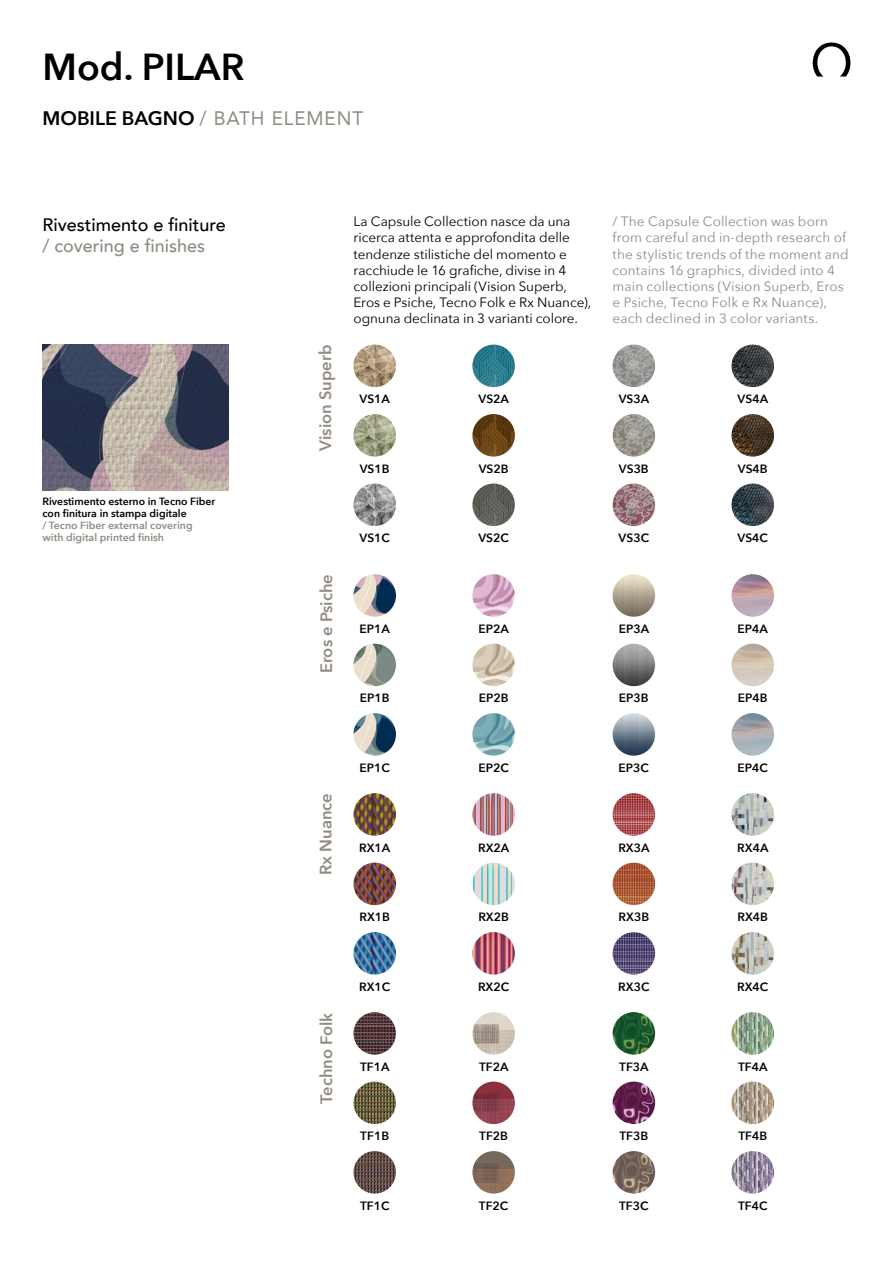
<style>
.page{position:relative;width:893px;height:1263px;background:#fff}
.page>*{position:absolute;margin:0;border:0;box-sizing:border-box;transform-origin:0 0}
.t1{font:600 37.5px "Avenir Next";color:#000}
.t2{font:19.5px "Avenir";letter-spacing:.05em;color:#918a82}
.t3{font:500 18px "Avenir";color:#000}
.t4{font:500 18px "Avenir";color:#918a82}
.t5{font:600 16.5px "Avenir Next";color:#918a82}
.t6{font:13.5px/16.2px "Avenir Next";letter-spacing:-.005em;color:#000}
.t7{font:13.5px/16.2px "Avenir Next";letter-spacing:.01em;color:#918a82}
.t8{font:600 12px "Avenir Next";color:#000}
.t9{font:600 10.5px/12px "Avenir Next";color:#000}
.t10{font:600 10.5px/12px "Avenir Next";color:#918a82}
.s1{font-family:"Avenir Next";font-weight:600;color:#000}
</style>
<div class="page">
<svg style="left:813px;top:43px;width:37px;height:34px"></svg>
<img style="left:353px;top:574px;width:43px;height:43px;border-radius:21px">
<img style="left:353px;top:345px;width:43px;height:42px;border-radius:21px">
<img style="left:353px;top:793px;width:43px;height:43px;border-radius:21px">
<img style="left:353px;top:1012px;width:43px;height:43px;border-radius:21px">
<img style="left:353px;top:1081px;width:43px;height:43px;border-radius:21px">
<img style="left:353px;top:1151px;width:43px;height:42px;border-radius:21px">
<img style="left:353px;top:644px;width:43px;height:42px;border-radius:21px">
<img style="left:353px;top:414px;width:43px;height:43px;border-radius:21px">
<img style="left:353px;top:863px;width:43px;height:42px;border-radius:21px">
<img style="left:353px;top:713px;width:43px;height:43px;border-radius:21px">
<img style="left:353px;top:483px;width:43px;height:43px;border-radius:21px">
<img style="left:353px;top:932px;width:43px;height:42px;border-radius:21px">
<img style="left:472px;top:574px;width:43px;height:43px;border-radius:21px">
<img style="left:472px;top:345px;width:43px;height:42px;border-radius:21px">
<img style="left:472px;top:414px;width:43px;height:43px;border-radius:21px">
<img style="left:472px;top:483px;width:43px;height:43px;border-radius:21px">
<img style="left:472px;top:793px;width:43px;height:43px;border-radius:21px">
<img style="left:472px;top:1012px;width:43px;height:43px;border-radius:21px">
<img style="left:472px;top:863px;width:43px;height:42px;border-radius:21px">
<img style="left:472px;top:1081px;width:43px;height:43px;border-radius:21px">
<img style="left:472px;top:932px;width:43px;height:42px;border-radius:21px">
<img style="left:472px;top:1151px;width:43px;height:42px;border-radius:21px">
<img style="left:472px;top:644px;width:43px;height:42px;border-radius:21px">
<img style="left:472px;top:713px;width:43px;height:43px;border-radius:21px">
<img style="left:613px;top:574px;width:42px;height:43px;border-radius:21px">
<img style="left:613px;top:345px;width:42px;height:42px;border-radius:21px">
<img style="left:613px;top:793px;width:42px;height:43px;border-radius:21px">
<img style="left:613px;top:1012px;width:42px;height:43px;border-radius:21px">
<img style="left:613px;top:1081px;width:42px;height:43px;border-radius:21px">
<img style="left:613px;top:1151px;width:42px;height:42px;border-radius:21px">
<img style="left:613px;top:863px;width:42px;height:42px;border-radius:21px">
<img style="left:613px;top:932px;width:42px;height:42px;border-radius:21px">
<img style="left:613px;top:644px;width:42px;height:42px;border-radius:21px">
<img style="left:613px;top:414px;width:42px;height:43px;border-radius:21px">
<img style="left:613px;top:713px;width:42px;height:43px;border-radius:21px">
<img style="left:613px;top:483px;width:42px;height:43px;border-radius:21px">
<img style="left:731px;top:574px;width:43px;height:43px;border-radius:21px">
<img style="left:731px;top:345px;width:43px;height:42px;border-radius:21px">
<img style="left:731px;top:414px;width:43px;height:43px;border-radius:21px">
<img style="left:731px;top:483px;width:43px;height:43px;border-radius:21px">
<img style="left:731px;top:793px;width:43px;height:43px;border-radius:21px">
<img style="left:731px;top:1012px;width:43px;height:43px;border-radius:21px">
<img style="left:731px;top:644px;width:43px;height:42px;border-radius:21px">
<img style="left:731px;top:863px;width:43px;height:42px;border-radius:21px">
<img style="left:731px;top:1081px;width:43px;height:43px;border-radius:21px">
<img style="left:731px;top:713px;width:43px;height:43px;border-radius:21px">
<img style="left:731px;top:932px;width:43px;height:42px;border-radius:21px">
<img style="left:731px;top:1151px;width:43px;height:42px;border-radius:21px">
<img style="left:43px;top:345px;width:186px;height:145px">
<h1 class="t1" style="left:43px;top:35px;width:203px">Mod. PILAR</h1>
<h2 class="t2" style="left:43px;top:103px;width:322px"><span class="s1">MOBILE BAGNO</span> / BATH ELEMENT</h2>
<h3 class="t3" style="left:43px;top:209px;width:185px">Rivestimento e finiture</h3>
<h3 class="t4" style="left:43px;top:230px;width:164px">/ covering e finishes</h3>
<p class="t9" style="left:43px;top:495px;width:174px">Rivestimento esterno in Tecno Fiber con finitura in stampa digitale</p>
<p class="t10" style="left:43px;top:519px;width:152px">/ Tecno Fiber external covering with digital printed finish</p>
<p class="t5" style="left:311px;top:451px;width:107px;rotate:-90deg">Vision Superb</p>
<p class="t6" style="left:353px;top:213px;width:239px">La Capsule Collection nasce da una ricerca attenta e approfondita delle tendenze stilistiche del momento e racchiude le 16 grafiche, divise in 4 collezioni principali (Vision Superb, Eros e Psiche, Tecno Folk e Rx Nuance), ognuna declinata in 3 varianti colore.</p>
<p class="t7" style="left:613px;top:213px;width:238px">/ The Capsule Collection was born from careful and in-depth research of the stylistic trends of the moment and contains 16 graphics, divided into 4 main collections (Vision Superb, Eros e Psiche, Tecno Folk e Rx Nuance), each declined in 3 color variants.</p>
<p class="t8" style="left:360px;top:389px;width:32px">VS1A</p>
<p class="t8" style="left:478px;top:389px;width:32px">VS2A</p>
<p class="t8" style="left:619px;top:389px;width:32px">VS3A</p>
<p class="t8" style="left:738px;top:389px;width:32px">VS4A</p>
<p class="t8" style="left:360px;top:458px;width:31px">VS1B</p>
<p class="t8" style="left:479px;top:458px;width:31px">VS2B</p>
<p class="t8" style="left:619px;top:458px;width:31px">VS3B</p>
<p class="t8" style="left:738px;top:458px;width:31px">VS4B</p>
<p class="t5" style="left:312px;top:673px;width:101px;rotate:-90deg">Eros e Psiche</p>
<p class="t5" style="left:312px;top:875px;width:84px;rotate:-90deg">Rx Nuance</p>
<p class="t5" style="left:312px;top:1104px;width:92px;rotate:-90deg">Techno Folk</p>
<p class="t8" style="left:359px;top:528px;width:32px">VS1C</p>
<p class="t8" style="left:478px;top:528px;width:32px">VS2C</p>
<p class="t8" style="left:619px;top:528px;width:32px">VS3C</p>
<p class="t8" style="left:738px;top:528px;width:32px">VS4C</p>
<p class="t8" style="left:360px;top:618px;width:32px">EP1A</p>
<p class="t8" style="left:478px;top:618px;width:32px">EP2A</p>
<p class="t8" style="left:619px;top:618px;width:32px">EP3A</p>
<p class="t8" style="left:738px;top:618px;width:32px">EP4A</p>
<p class="t8" style="left:360px;top:688px;width:31px">EP1B</p>
<p class="t8" style="left:479px;top:688px;width:31px">EP2B</p>
<p class="t8" style="left:619px;top:688px;width:31px">EP3B</p>
<p class="t8" style="left:738px;top:688px;width:31px">EP4B</p>
<p class="t8" style="left:360px;top:757px;width:32px">EP1C</p>
<p class="t8" style="left:478px;top:757px;width:32px">EP2C</p>
<p class="t8" style="left:619px;top:757px;width:32px">EP3C</p>
<p class="t8" style="left:738px;top:757px;width:32px">EP4C</p>
<p class="t8" style="left:359px;top:837px;width:33px">RX1A</p>
<p class="t8" style="left:478px;top:837px;width:33px">RX2A</p>
<p class="t8" style="left:618px;top:837px;width:33px">RX3A</p>
<p class="t8" style="left:737px;top:837px;width:33px">RX4A</p>
<p class="t8" style="left:359px;top:907px;width:32px">RX1B</p>
<p class="t8" style="left:478px;top:907px;width:32px">RX2B</p>
<p class="t8" style="left:619px;top:907px;width:32px">RX3B</p>
<p class="t8" style="left:737px;top:907px;width:32px">RX4B</p>
<p class="t8" style="left:359px;top:976px;width:33px">RX1C</p>
<p class="t8" style="left:478px;top:976px;width:33px">RX2C</p>
<p class="t8" style="left:618px;top:976px;width:33px">RX3C</p>
<p class="t8" style="left:737px;top:976px;width:33px">RX4C</p>
<p class="t8" style="left:360px;top:1056px;width:31px">TF1A</p>
<p class="t8" style="left:479px;top:1056px;width:31px">TF2A</p>
<p class="t8" style="left:619px;top:1056px;width:31px">TF3A</p>
<p class="t8" style="left:738px;top:1056px;width:31px">TF4A</p>
<p class="t8" style="left:360px;top:1126px;width:30px">TF1B</p>
<p class="t8" style="left:479px;top:1126px;width:30px">TF2B</p>
<p class="t8" style="left:619px;top:1126px;width:30px">TF3B</p>
<p class="t8" style="left:738px;top:1126px;width:30px">TF4B</p>
<p class="t8" style="left:360px;top:1195px;width:31px">TF1C</p>
<p class="t8" style="left:479px;top:1195px;width:31px">TF2C</p>
<p class="t8" style="left:619px;top:1195px;width:31px">TF3C</p>
<p class="t8" style="left:738px;top:1195px;width:31px">TF4C</p>
</div>
